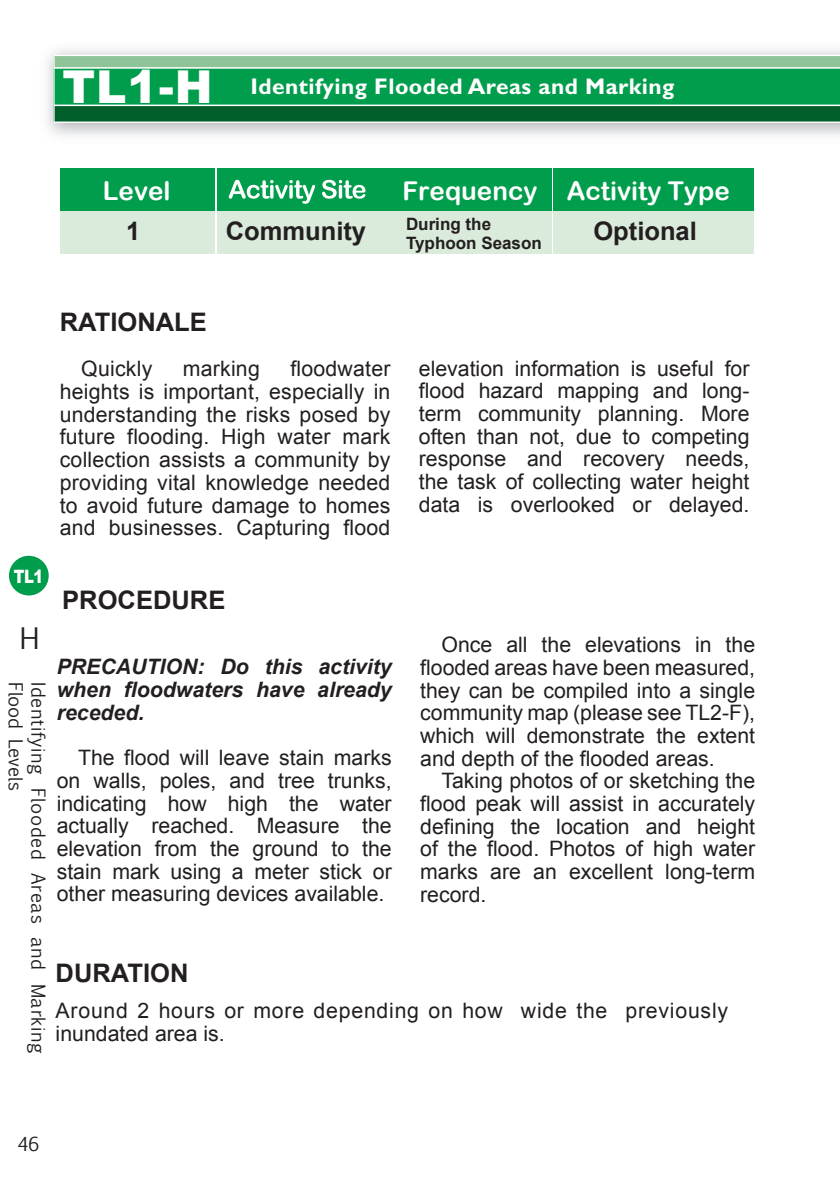
<style>
.page{position:relative;width:840px;height:1191px;background:#fff}
.page>*{position:absolute;margin:0;border:0;box-sizing:border-box;transform-origin:0 0}
.t1{font:900 45.4px "Arial";color:#fff}
.t2{font:28.4px "Euphemia UCAS";color:#231f20}
.t3{font:26px "Arial Rounded MT Bold";color:#fff}
.t4{font:700 25.6px "Arial";color:#231f20}
.t5{font:700 22.6px "Gill Sans";letter-spacing:.02em;color:#fff}
.t6{font:21.2px/22.6px "Arial";color:#231f20;text-align:justify}
.t7{font:21.2px/22.6px "Arial";letter-spacing:.035em;color:#231f20}
.t8{font:italic 700 21.2px/22.6px "Arial";color:#231f20;text-align:justify}
.t9{font:18.4px "Euphemia UCAS";letter-spacing:.03em;color:#231f20}
.t10{font:18.4px "Euphemia UCAS";color:#231f20}
.t11{font:900 18.4px "Arial";color:#fff;scale:.8 1}
.t12{font:700 17px/19.8px "Arial";color:#231f20}
</style>
<div class="page">
<svg style="left:53px;top:55px;width:786px;height:68px;background:#2c9d5f"></svg>
<div style="left:9px;top:556px;width:40px;height:39px;background:#009d4c;border-radius:50%"></div>
<div style="left:60px;top:168px;width:155px;height:42px;background:#009d4c"></div>
<div style="left:217px;top:168px;width:171px;height:42px;background:#009d4c"></div>
<div style="left:389px;top:168px;width:162px;height:42px;background:#009d4c"></div>
<div style="left:552px;top:168px;width:200px;height:42px;background:#009d4c"></div>
<div style="left:60px;top:211px;width:155px;height:43px;background:#daeadb"></div>
<div style="left:217px;top:211px;width:171px;height:43px;background:#daeadb"></div>
<div style="left:389px;top:211px;width:162px;height:43px;background:#daeadb"></div>
<div style="left:552px;top:211px;width:200px;height:43px;background:#daeadb"></div>
<svg style="left:229px;top:180px;width:136px;height:24px"></svg>
<h1 class="t1" style="left:63px;top:61px;width:151px">TL1-H</h1>
<p class="t5" style="left:250px;top:73px;width:425px">Identifying Flooded Areas and Marking</p>
<p class="t3" style="left:103px;top:175px;width:69px">Level</p>
<p class="t3" style="left:402px;top:175px;width:328px">Frequency Activity Type</p>
<p class="t12" style="left:406px;top:214px;width:137px">During the<br>Typhoon Season</p>
<p class="t4" style="left:126px;top:217px;width:16px">1</p>
<p class="t4" style="left:225px;top:217px;width:142px">Community</p>
<p class="t4" style="left:593px;top:217px;width:105px">Optional</p>
<p class="t4" style="left:60px;top:307px;width:148px">RATIONALE</p>
<p class="t6" style="left:81px;top:357px;width:72px">Quickly</p>
<p class="t6" style="left:183px;top:357px;width:78px">marking</p>
<p class="t6" style="left:60px;top:357px;width:332px;text-indent:230px">floodwater heights is important, especially in understanding the risks posed by future flooding. High water mark collection assists a community by providing vital knowledge needed to avoid future damage to homes and businesses. Capturing flood</p>
<p class="t6" style="left:418px;top:357px;width:332px">elevation information is useful for flood hazard mapping and long&shy;term community planning. More often than not, due to competing response and recovery needs, the task of collecting water height data is overlooked or delayed.</p>
<p class="t11" style="left:14px;top:566px;width:38px">TL1</p>
<h2 class="t2" style="left:20px;top:618px;width:21px">H</h2>
<p class="t10" style="left:29px;top:682px;width:110px;rotate:90deg">Flood Levels</p>
<p class="t9" style="left:52px;top:682px;width:372px;rotate:90deg">Identifying Flooded Areas and Marking</p>
<p class="t4" style="left:62px;top:585px;width:164px">PROCEDURE</p>
<p class="t8" style="left:57px;top:655px;width:336px">PRECAUTION: Do this activity when floodwaters have already receded.</p>
<p class="t6" style="left:57px;top:746px;width:336px;text-indent:21px">The flood will leave stain marks on walls, poles, and tree trunks, indicating how high the water actually reached. Measure the elevation from the ground to the stain mark using a meter stick or other measuring devices available.</p>
<p class="t6" style="left:420px;top:633px;width:336px;text-indent:21px">Once all the elevations in the flooded areas have been measured, they can be compiled into a single community map (please see TL2-F), which will demonstrate the extent and depth of the flooded areas.</p>
<p class="t6" style="left:420px;top:769px;width:336px;text-indent:21px">Taking photos of or sketching the flood peak will assist in accurately defining the location and height of the flood. Photos of high water marks are an excellent long-term record.</p>
<p class="t4" style="left:56px;top:958px;width:134px">DURATION</p>
<p class="t7" style="left:56px;top:999px;width:673px">Around 2 hours or more depending on how wide the previously inundated area is.</p>
<p class="t9" style="left:18px;top:1130px;width:23px">46</p>
</div>
